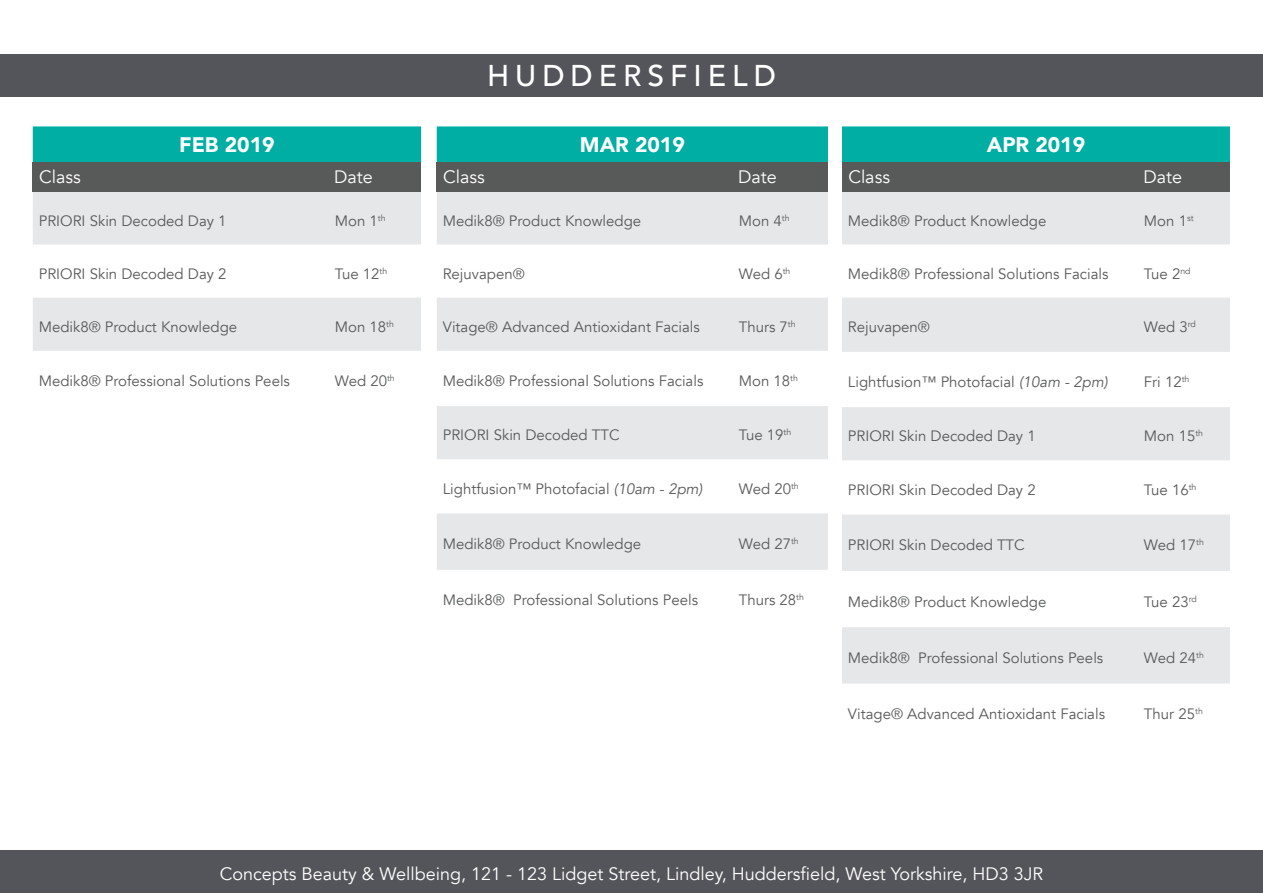
<style>
.page{position:relative;width:1263px;height:893px;background:#fff}
.page>*{position:absolute;margin:0;border:0;box-sizing:border-box;transform-origin:0 0}
.t1{font:500 30px "Avenir";letter-spacing:.2em;color:#fff}
.t2{font:900 21px "Avenir";color:#fff}
.t3{font:18px "Avenir";color:#fff}
.t4{font:15px "Avenir";color:#585a5a}
.s1{font-style:italic}
</style>
<div class="page">
<div style="left:0;top:54px;width:1263px;height:43px;background:#54555a"></div>
<div style="left:437px;top:127px;width:390px;height:34px;background:#00aea3"></div>
<div style="left:437px;top:126px;width:391px;height:36px;border:2px solid #00aea3"></div>
<div style="left:843px;top:127px;width:386px;height:34px;background:#00aea3"></div>
<div style="left:842px;top:126px;width:388px;height:36px;border:2px solid #00aea3"></div>
<svg style="left:33px;top:192px;width:388px;height:159px;fill:#e6e7e9"></svg>
<div style="left:34px;top:127px;width:386px;height:34px;background:#00aea3"></div>
<div style="left:33px;top:126px;width:388px;height:36px;border:2px solid #00aea3"></div>
<div style="left:33px;top:162px;width:388px;height:30px;background:#585a5a"></div>
<svg style="left:437px;top:192px;width:391px;height:378px;fill:#e6e7e9"></svg>
<div style="left:437px;top:162px;width:391px;height:30px;background:#585a5a"></div>
<svg style="left:842px;top:192px;width:388px;height:492px;fill:#e6e7e9"></svg>
<div style="left:842px;top:162px;width:388px;height:30px;background:#585a5a"></div>
<div style="left:0;top:850px;width:1263px;height:43px;background:#54555a"></div>
<p class="t1" style="left:487px;top:50px;width:290px">HUDDERSFIELD</p>
<p class="t2" style="left:179px;top:126px;width:97px">FEB 2019</p>
<p class="t2" style="left:580px;top:126px;width:106px">MAR 2019</p>
<p class="t2" style="left:987px;top:126px;width:100px">APR 2019</p>
<p class="t3" style="left:39px;top:166px;width:43px">Class</p>
<p class="t3" style="left:334px;top:166px;width:40px">Date</p>
<p class="t3" style="left:443px;top:166px;width:43px">Class</p>
<p class="t3" style="left:738px;top:166px;width:40px">Date</p>
<p class="t3" style="left:848px;top:166px;width:43px">Class</p>
<p class="t3" style="left:1143px;top:166px;width:40px">Date</p>
<p class="t4" style="left:39px;top:212px;width:189px">PRIORI Skin Decoded Day 1</p>
<p class="t4" style="left:335px;top:212px;width:52px">Mon 1<sup>th</sup></p>
<p class="t4" style="left:39px;top:264px;width:189px">PRIORI Skin Decoded Day 2</p>
<p class="t4" style="left:335px;top:264px;width:54px">Tue 12<sup>th</sup></p>
<p class="t4" style="left:39px;top:318px;width:200px">Medik8® Product Knowledge</p>
<p class="t4" style="left:335px;top:318px;width:61px">Mon 18<sup>th</sup></p>
<p class="t4" style="left:39px;top:372px;width:253px">Medik8® Professional Solutions Peels</p>
<p class="t4" style="left:335px;top:372px;width:62px">Wed 20<sup>th</sup></p>
<p class="t4" style="left:443px;top:212px;width:200px">Medik8® Product Knowledge</p>
<p class="t4" style="left:739px;top:212px;width:52px">Mon 4<sup>th</sup></p>
<p class="t4" style="left:443px;top:264px;width:84px">Rejuvapen®</p>
<p class="t4" style="left:739px;top:264px;width:53px">Wed 6<sup>th</sup></p>
<p class="t4" style="left:443px;top:318px;width:259px">Vitage® Advanced Antioxidant Facials</p>
<p class="t4" style="left:739px;top:318px;width:58px">Thurs 7<sup>th</sup></p>
<p class="t4" style="left:443px;top:372px;width:262px">Medik8® Professional Solutions Facials</p>
<p class="t4" style="left:739px;top:372px;width:61px">Mon 18<sup>th</sup></p>
<p class="t4" style="left:443px;top:426px;width:178px">PRIORI Skin Decoded TTC</p>
<p class="t4" style="left:739px;top:426px;width:54px">Tue 19<sup>th</sup></p>
<p class="t4" style="left:443px;top:480px;width:261px">Lightfusion™ Photofacial <span class="s1">(10am - 2pm)</span></p>
<p class="t4" style="left:739px;top:480px;width:62px">Wed 20<sup>th</sup></p>
<p class="t4" style="left:443px;top:535px;width:200px">Medik8® Product Knowledge</p>
<p class="t4" style="left:739px;top:535px;width:62px">Wed 27<sup>th</sup></p>
<p class="t4" style="left:848px;top:211px;width:200px">Medik8® Product Knowledge</p>
<p class="t4" style="left:1144px;top:211px;width:51px">Mon 1<sup>st</sup></p>
<p class="t4" style="left:848px;top:264px;width:262px">Medik8® Professional Solutions Facials</p>
<p class="t4" style="left:1144px;top:264px;width:48px">Tue 2<sup>nd</sup></p>
<p class="t4" style="left:848px;top:318px;width:84px">Rejuvapen®</p>
<p class="t4" style="left:1144px;top:318px;width:53px">Wed 3<sup>rd</sup></p>
<p class="t4" style="left:848px;top:373px;width:261px">Lightfusion™ Photofacial <span class="s1">(10am - 2pm)</span></p>
<p class="t4" style="left:1144px;top:373px;width:47px">Fri 12<sup>th</sup></p>
<p class="t4" style="left:848px;top:427px;width:189px">PRIORI Skin Decoded Day 1</p>
<p class="t4" style="left:1144px;top:427px;width:61px">Mon 15<sup>th</sup></p>
<p class="t4" style="left:848px;top:481px;width:189px">PRIORI Skin Decoded Day 2</p>
<p class="t4" style="left:1144px;top:481px;width:54px">Tue 16<sup>th</sup></p>
<p class="t4" style="left:848px;top:536px;width:178px">PRIORI Skin Decoded TTC</p>
<p class="t4" style="left:1144px;top:536px;width:62px">Wed 17<sup>th</sup></p>
<p class="t4" style="left:443px;top:591px;width:257px">Medik8® Professional Solutions Peels</p>
<p class="t4" style="left:739px;top:591px;width:67px">Thurs 28<sup>th</sup></p>
<p class="t4" style="left:848px;top:592px;width:200px">Medik8® Product Knowledge</p>
<p class="t4" style="left:1144px;top:592px;width:54px">Tue 23<sup>rd</sup></p>
<p class="t4" style="left:848px;top:649px;width:257px">Medik8® Professional Solutions Peels</p>
<p class="t4" style="left:1144px;top:649px;width:62px">Wed 24<sup>th</sup></p>
<p class="t4" style="left:848px;top:705px;width:259px">Vitage® Advanced Antioxidant Facials</p>
<p class="t4" style="left:1144px;top:705px;width:60px">Thur 25<sup>th</sup></p>
<p class="t3" style="left:220px;top:863px;width:825px">Concepts Beauty &amp; Wellbeing, 121 - 123 Lidget Street, Lindley, Huddersfield, West Yorkshire, HD3 3JR</p>
</div>
